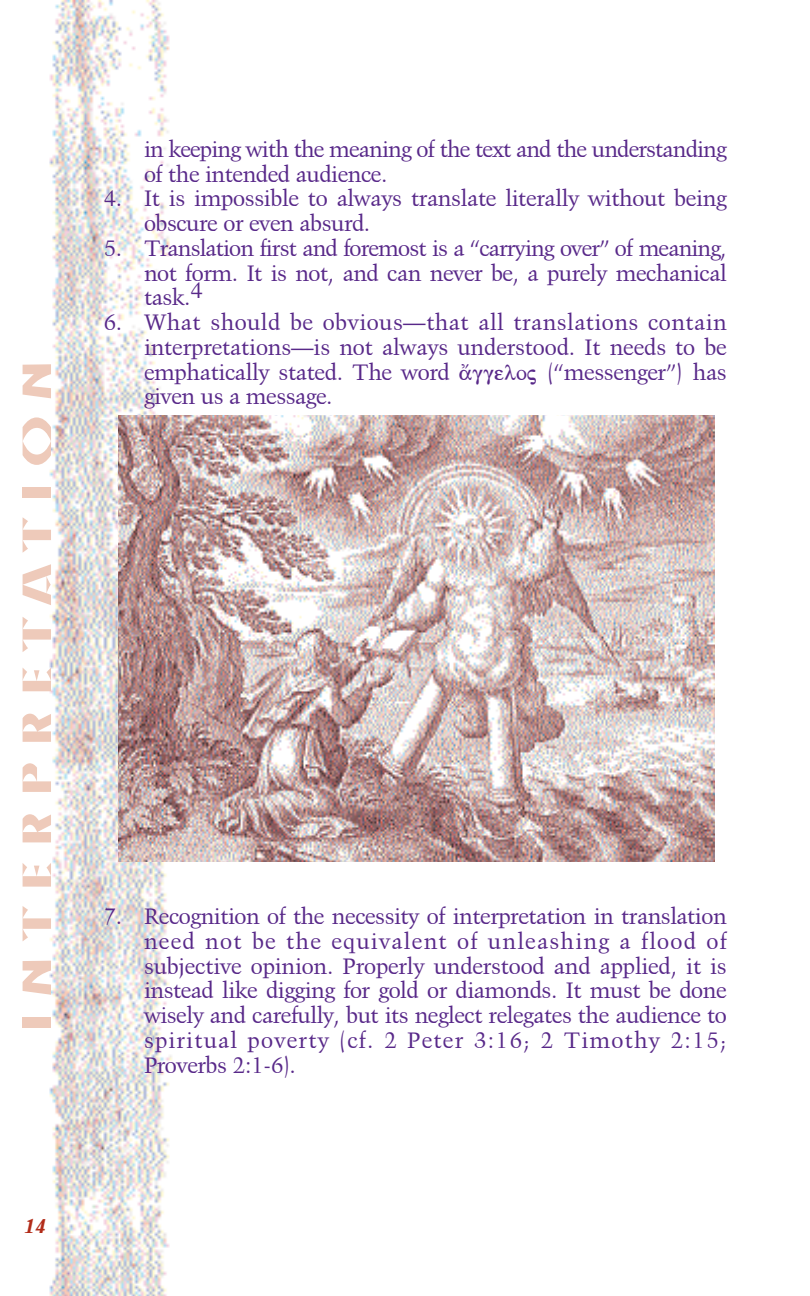
<style>
.page{position:relative;width:810px;height:1296px;background:#fff}
.page>*{position:absolute;margin:0;border:0;box-sizing:border-box;transform-origin:0 0}
.t1{font:40.5px "Kino";letter-spacing:.18em;color:#eecaba;scale:2 1}
.t2{font:22.5px/24.8px "Kuenst 480 BT";letter-spacing:-.015em;color:#582889;text-align:justify}
.t3{font:22.5px/24.8px "Kuenst 480 BT";letter-spacing:-.035em;color:#582889}
.t4{font:italic 20.25px "Kuenst 480 Blk BT";color:#b22c19}
.s1{font-family:"Greek"}
</style>
<div class="page">
<img style="left:49px;top:0;width:153px;height:1296px">
<img style="left:119px;top:415px;width:595px;height:446px">
<h1 class="t1" style="left:15px;top:1034px;width:339px;rotate:-90deg">INTERPRETATION</h1>
<p class="t3" style="left:144px;top:136px;width:584px">in keeping with the meaning of the text and the understanding of the intended audience.</p>
<p class="t2" style="left:144px;top:186px;width:584px;text-indent:-40px">4. It is impossible to always translate literally without being obscure or even absurd.</p>
<p class="t2" style="left:144px;top:235px;width:584px;text-indent:-40px">5. Translation first and foremost is a ìcarrying overî of meaning, not form. It is not, and can never be, a purely mechanical task.4</p>
<p class="t2" style="left:144px;top:309px;width:584px;text-indent:-40px">6. What should be obviousóthat all translations contain interpretationsóis not always understood. It needs to be emphatically stated. The word <span class="s1">•ggeloj</span> (ìmessengerî) has given us a message.</p>
<p class="t2" style="left:144px;top:903px;width:584px;text-indent:-40px">7. Recognition of the necessity of interpretation in translation need not be the equivalent of unleashing a flood of subjective opinion. Properly understood and applied, it is instead like digging for gold or diamonds. It must be done wisely and carefully, but its neglect relegates the audience to spiritual poverty (cf. 2 Peter 3:16; 2 Timothy 2:15; Proverbs 2:1-6).</p>
<p class="t4" style="left:23px;top:1213px;width:28px">14</p>
</div>
